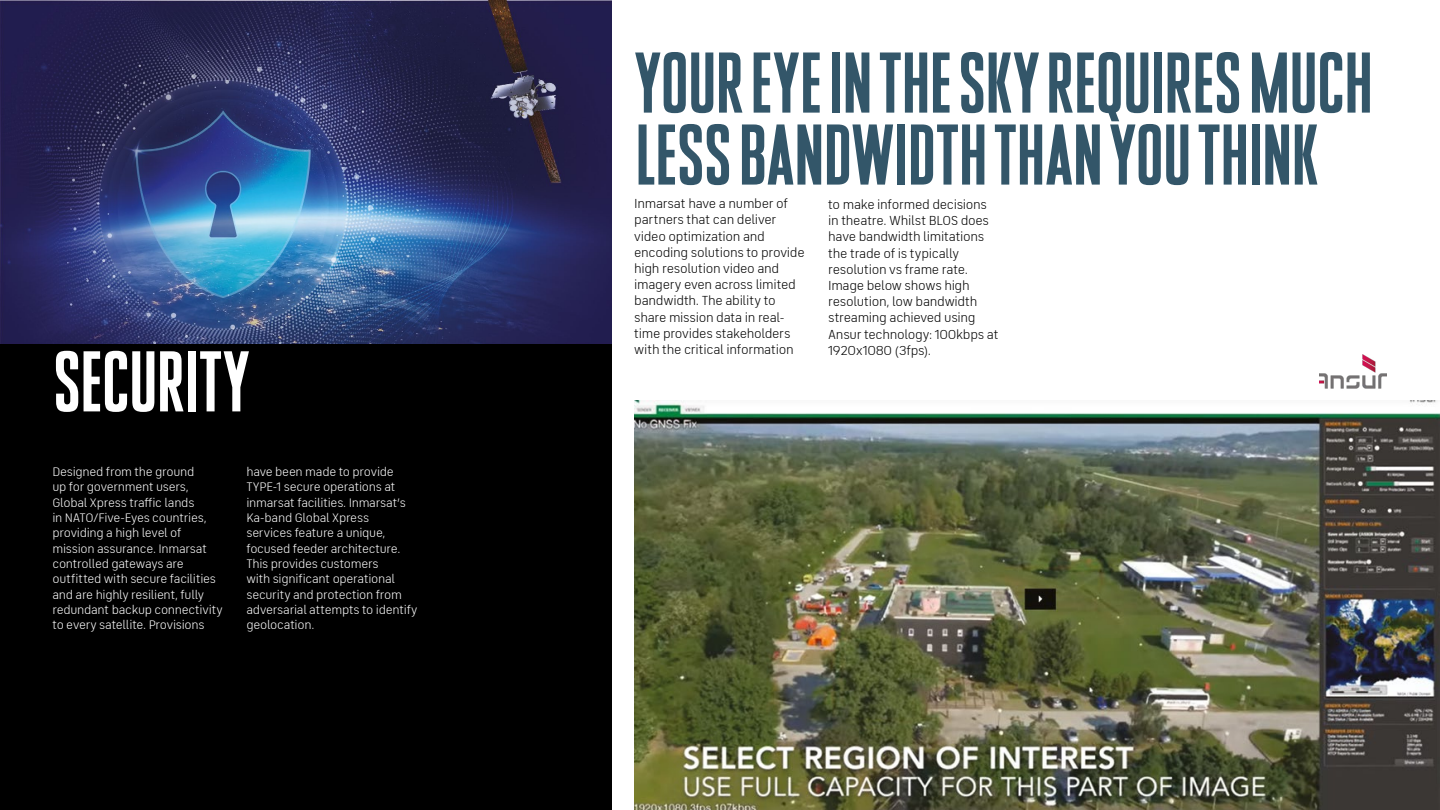
<style>
.page{position:relative;width:1440px;height:810px;background:#fff}
.page>*{position:absolute;margin:0;border:0;box-sizing:border-box;transform-origin:0 0}
.t1{font:85.88px/72px "Inmarsat Infinite Standard";letter-spacing:-.02em;color:#335669}
.t2{font:85.88px "Inmarsat Infinite Standard";letter-spacing:-.025em;color:#fff}
.t3{font:13.5px/16.2px "FS Industrie";letter-spacing:-.025em;color:#000}
.t4{font:12.75px/15.3px "FS Industrie";letter-spacing:-.025em;color:#fff}
</style>
<div class="page">
<div style="left:0;top:0;width:612px;height:810px;background:#000"></div>
<img style="left:0;top:0;width:612px;height:344px">
<img style="left:634px;top:400px;width:806px;height:410px">
<img style="left:1320px;top:355px;width:66px;height:34px">
<h1 class="t2" style="left:52px;top:351px;width:199px">SECURITY</h1>
<p class="t4" style="left:52px;top:464px;width:172px">Designed from the ground<br>up for government users,<br>Global Xpress traffic lands<br>in NATO/Five-Eyes countries, providing a high level of mission assurance. Inmarsat controlled gateways are outfitted with secure facilities and are highly resilient, fully redundant backup connectivity to every satellite. Provisions</p>
<p class="t4" style="left:246px;top:464px;width:173px">have been made to provide<br>TYPE-1 secure operations at inmarsat facilities. Inmarsat’s<br>Ka-band Global Xpress services feature a unique, focused feeder architecture.<br>This provides customers<br>with significant operational security and protection from adversarial attempts to identify geolocation.</p>
<h1 class="t1" style="left:634px;top:51px;width:741px">YOUR EYE IN THE SKY REQUIRES MUCH<br>LESS BANDWIDTH THAN YOU THINK</h1>
<p class="t3" style="left:634px;top:196px;width:172px">Inmarsat have a number of partners that can deliver video optimization and encoding solutions to provide high resolution video and imagery even across limited bandwidth. The ability to share mission data in real&shy;time provides stakeholders with the critical information</p>
<p class="t3" style="left:828px;top:197px;width:172px">to make informed decisions in theatre. Whilst BLOS does have bandwidth limitations the trade of is typically resolution vs frame rate.<br>Image below shows high resolution, low bandwidth streaming achieved using<br>Ansur technology: 100kbps at<br>1920x1080 (3fps).</p>
</div>
